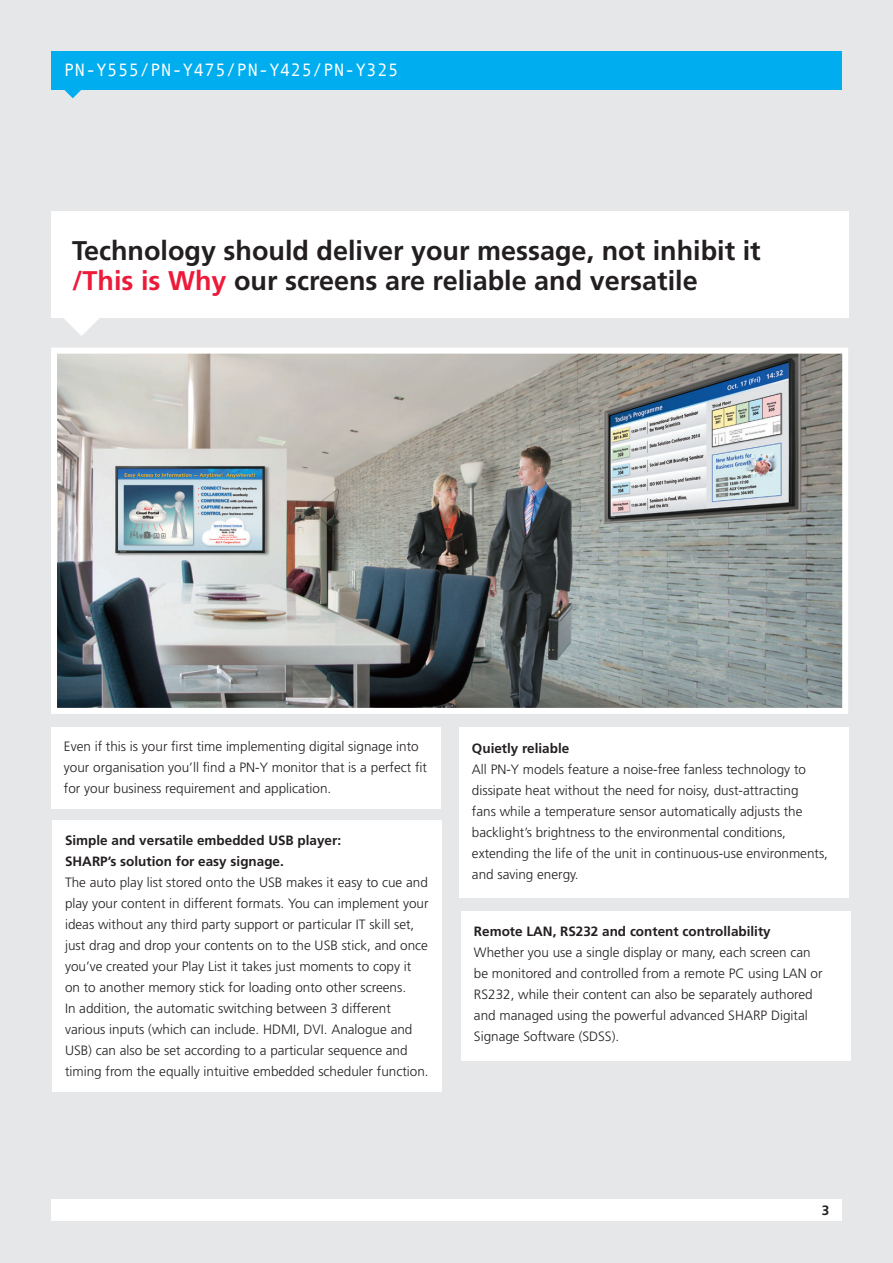
<style>
.page{position:relative;width:893px;height:1263px;background:#e6e7e9}
.page>*{position:absolute;margin:0;border:0;box-sizing:border-box;transform-origin:0 0}
.t1{font:700 27px/30px "Frutiger";color:#231f20}
.t2{font:18px "Andale Mono";color:#fff}
.t3{font:300 13.5px/21px "Frutiger";color:#231f20}
.t4{font:700 13.5px/21px "Frutiger";color:#231f20}
.s1{color:#ed1a3a}
</style>
<div class="page">
<div style="left:51px;top:1199px;width:791px;height:21px;background:#fff"></div>
<div style="left:51px;top:51px;width:791px;height:38px;background:#00aeef"></div>
<svg style="left:64px;top:89px;width:18px;height:9px"></svg>
<div style="left:51px;top:727px;width:389px;height:81px;background:#fff"></div>
<div style="left:51px;top:212px;width:797px;height:106px;background:#fff"></div>
<svg style="left:64px;top:318px;width:35px;height:18px"></svg>
<div style="left:52px;top:820px;width:390px;height:271px;background:#fff"></div>
<div style="left:459px;top:727px;width:389px;height:170px;background:#fff"></div>
<div style="left:461px;top:911px;width:389px;height:150px;background:#fff"></div>
<img style="left:58px;top:355px;width:783px;height:352px">
<div style="left:51px;top:348px;width:797px;height:366px;border:6px solid #fff"></div>
<p class="t2" style="left:64px;top:59px;width:336px">PN-Y555/PN-Y475/PN-Y425/PN-Y325</p>
<p class="t1" style="left:72px;top:235px;width:690px">Technology should deliver your message, not inhibit it <span class="s1">/This is Why</span> our screens are reliable and versatile</p>
<p class="t3" style="left:64px;top:735px;width:365px">Even if this is your first time implementing digital signage into your organisation you’ll find a PN-Y monitor that is a perfect fit for your business requirement and application.</p>
<p class="t4" style="left:65px;top:829px;width:278px">Simple and versatile embedded USB player:<br>SHARP’s solution for easy signage.</p>
<p class="t3" style="left:65px;top:871px;width:365px">The auto play list stored onto the USB makes it easy to cue and play your content in different formats. You can implement your ideas without any third party support or particular IT skill set, just drag and drop your contents on to the USB stick, and once you’ve created your Play List it takes just moments to copy it on to another memory stick for loading onto other screens.</p>
<p class="t3" style="left:65px;top:997px;width:365px">In addition, the automatic switching between 3 different various inputs (which can include. HDMI, DVI. Analogue and USB) can also be set according to a particular sequence and timing from the equally intuitive embedded scheduler function.</p>
<p class="t4" style="left:472px;top:738px;width:99px">Quietly reliable</p>
<p class="t3" style="left:472px;top:759px;width:358px">All PN-Y models feature a noise-free fanless technology to dissipate heat without the need for noisy, dust-attracting<br>fans while a temperature sensor automatically adjusts the backlight’s brightness to the environmental conditions, extending the life of the unit in continuous-use environments, and saving energy.</p>
<p class="t4" style="left:474px;top:921px;width:298px">Remote LAN, RS232 and content controllability</p>
<p class="t3" style="left:474px;top:942px;width:350px">Whether you use a single display or many, each screen can be monitored and controlled from a remote PC using LAN or RS232, while their content can also be separately authored and managed using the powerful advanced SHARP Digital Signage Software (SDSS).</p>
<p class="t4" style="left:822px;top:1200px;width:9px">3</p>
</div>
